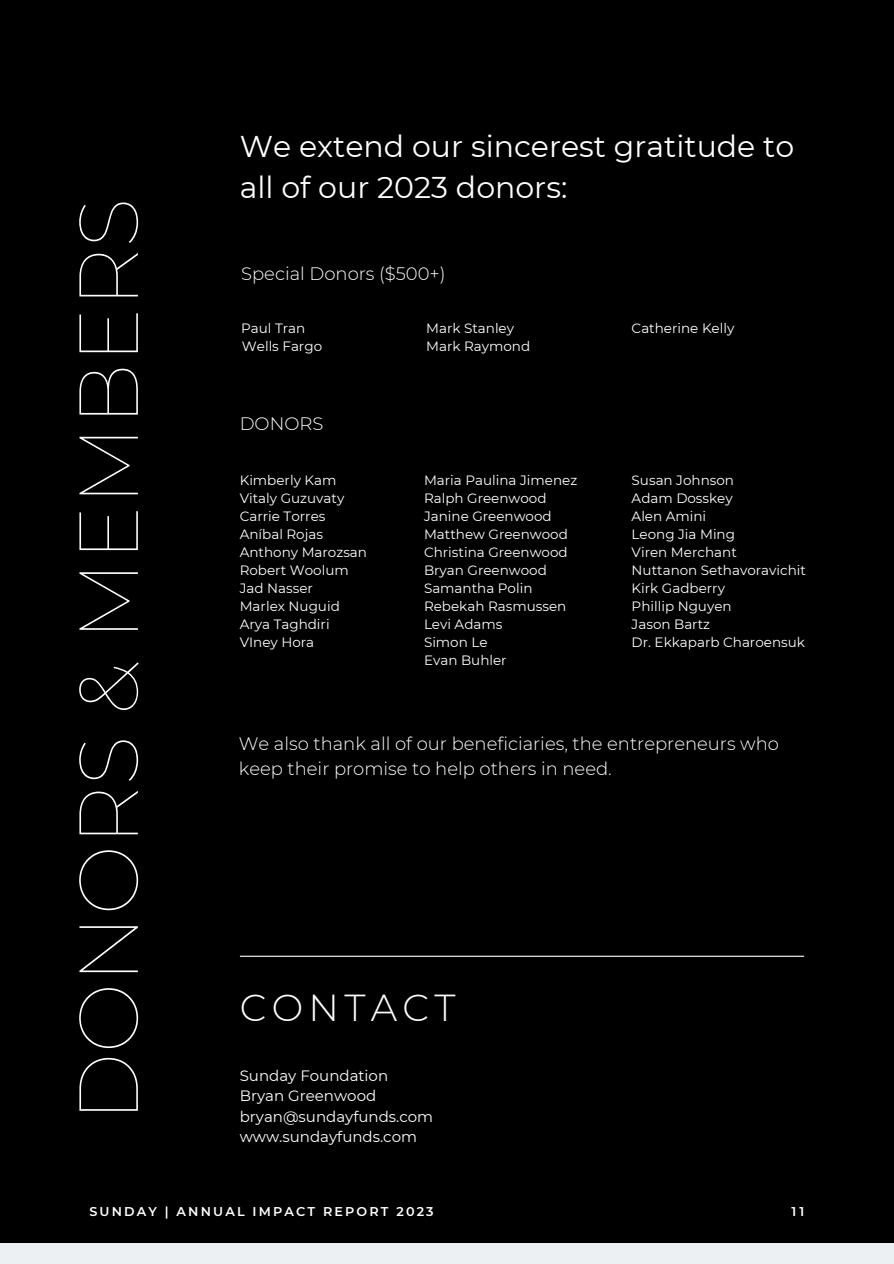
<style>
.page{position:relative;width:894px;height:1264px;background:#fff}
.page>*{position:absolute;margin:0;border:0;box-sizing:border-box;transform-origin:0 0}
.t1{font:100 83.4px "Montserrat";color:#fff}
.t2{font:300 37.5px "Montserrat";letter-spacing:.14em;color:#fff}
.t3{font:30px/41.7px "Montserrat";color:#fff}
.t4{font:300 18px/24.8px "Montserrat";color:#fff}
.t5{font:15px/20.2px "Montserrat";color:#fff}
.t6{font:13.5px "Montserrat";color:#fff}
.t7{font:600 12.75px "Montserrat";letter-spacing:.17em;color:#fff}
</style>
<div class="page">
<div style="left:0;top:0;width:893px;height:1263px;background:#000"></div>
<div style="left:0;top:1243px;width:893px;height:20px;background:#edf0f2"></div>
<hr style="left:240px;top:955px;width:563px;height:1px;background:#fff">
<h5 class="t1" style="left:57px;top:1121px;width:925px;rotate:-90deg">DONORS &amp; MEMBERS</h5>
<p class="t3" style="left:240px;top:125px;width:556px">We extend our sincerest gratitude to all of our 2023 donors:</p>
<p class="t4" style="left:241px;top:262px;width:206px">Special Donors ($500+)</p>
<p class="t6" style="left:241px;top:320px;width:66px">Paul Tran</p>
<h5 class="t6" style="left:426px;top:320px;width:89px">Mark Stanley</h5>
<h2 class="t6" style="left:631px;top:320px;width:104px">Catherine Kelly</h2>
<h6 class="t6" style="left:242px;top:338px;width:82px">Wells Fargo</h6>
<p class="t6" style="left:426px;top:338px;width:106px">Mark Raymond</p>
<p class="t4" style="left:240px;top:411px;width:85px">DONORS</p>
<p class="t6" style="left:240px;top:472px;width:98px">Kimberly Kam</p>
<p class="t6" style="left:240px;top:490px;width:106px">Vitaly Guzuvaty</p>
<h4 class="t6" style="left:240px;top:508px;width:87px">Carrie Torres</h4>
<p class="t6" style="left:240px;top:526px;width:85px">Aníbal Rojas</p>
<p class="t6" style="left:240px;top:544px;width:129px">Anthony Marozsan</p>
<p class="t6" style="left:240px;top:562px;width:110px">Robert Woolum</p>
<p class="t6" style="left:240px;top:580px;width:75px">Jad Nasser</p>
<p class="t6" style="left:240px;top:598px;width:101px">Marlex Nuguid</p>
<p class="t6" style="left:240px;top:616px;width:91px">Arya Taghdiri</p>
<p class="t6" style="left:240px;top:634px;width:76px">VIney Hora</p>
<p class="t6" style="left:424px;top:472px;width:155px">Maria Paulina Jimenez</p>
<p class="t6" style="left:424px;top:490px;width:124px">Ralph Greenwood</p>
<p class="t6" style="left:424px;top:508px;width:129px">Janine Greenwood</p>
<p class="t6" style="left:424px;top:526px;width:145px">Matthew Greenwood</p>
<p class="t6" style="left:424px;top:544px;width:145px">Christina Greenwood</p>
<p class="t6" style="left:424px;top:562px;width:124px">Bryan Greenwood</p>
<p class="t6" style="left:424px;top:580px;width:110px">Samantha Polin</p>
<p class="t6" style="left:424px;top:598px;width:144px">Rebekah Rasmussen</p>
<p class="t6" style="left:424px;top:616px;width:80px">Levi Adams</p>
<p class="t6" style="left:424px;top:634px;width:65px">Simon Le</p>
<p class="t6" style="left:424px;top:652px;width:84px">Evan Buhler</p>
<p class="t6" style="left:631px;top:472px;width:104px">Susan Johnson</p>
<p class="t6" style="left:631px;top:490px;width:103px">Adam Dosskey</p>
<p class="t6" style="left:631px;top:508px;width:76px">Alen Amini</p>
<p class="t6" style="left:631px;top:526px;width:105px">Leong Jia Ming</p>
<p class="t6" style="left:631px;top:544px;width:107px">Viren Merchant</p>
<p class="t6" style="left:631px;top:562px;width:176px">Nuttanon Sethavoravichit</p>
<p class="t6" style="left:631px;top:580px;width:95px">Kirk Gadberry</p>
<p class="t6" style="left:631px;top:598px;width:101px">Phillip Nguyen</p>
<p class="t6" style="left:631px;top:616px;width:80px">Jason Bartz</p>
<p class="t6" style="left:631px;top:634px;width:175px">Dr. Ekkaparb Charoensuk</p>
<p class="t4" style="left:239px;top:731px;width:541px">We also thank all of our beneficiaries, the entrepreneurs who keep their promise to help others in need.</p>
<p class="t2" style="left:240px;top:984px;width:217px">CONTACT</p>
<p class="t5" style="left:240px;top:1065px;width:195px">Sunday Foundation<br>Bryan Greenwood bryan@sundayfunds.com www.sundayfunds.com</p>
<h1 class="t7" style="left:89px;top:1203px;width:346px">SUNDAY | ANNUAL IMPACT REPORT 2023</h1>
<h3 class="t7" style="left:791px;top:1203px;width:14px">11</h3>
</div>
